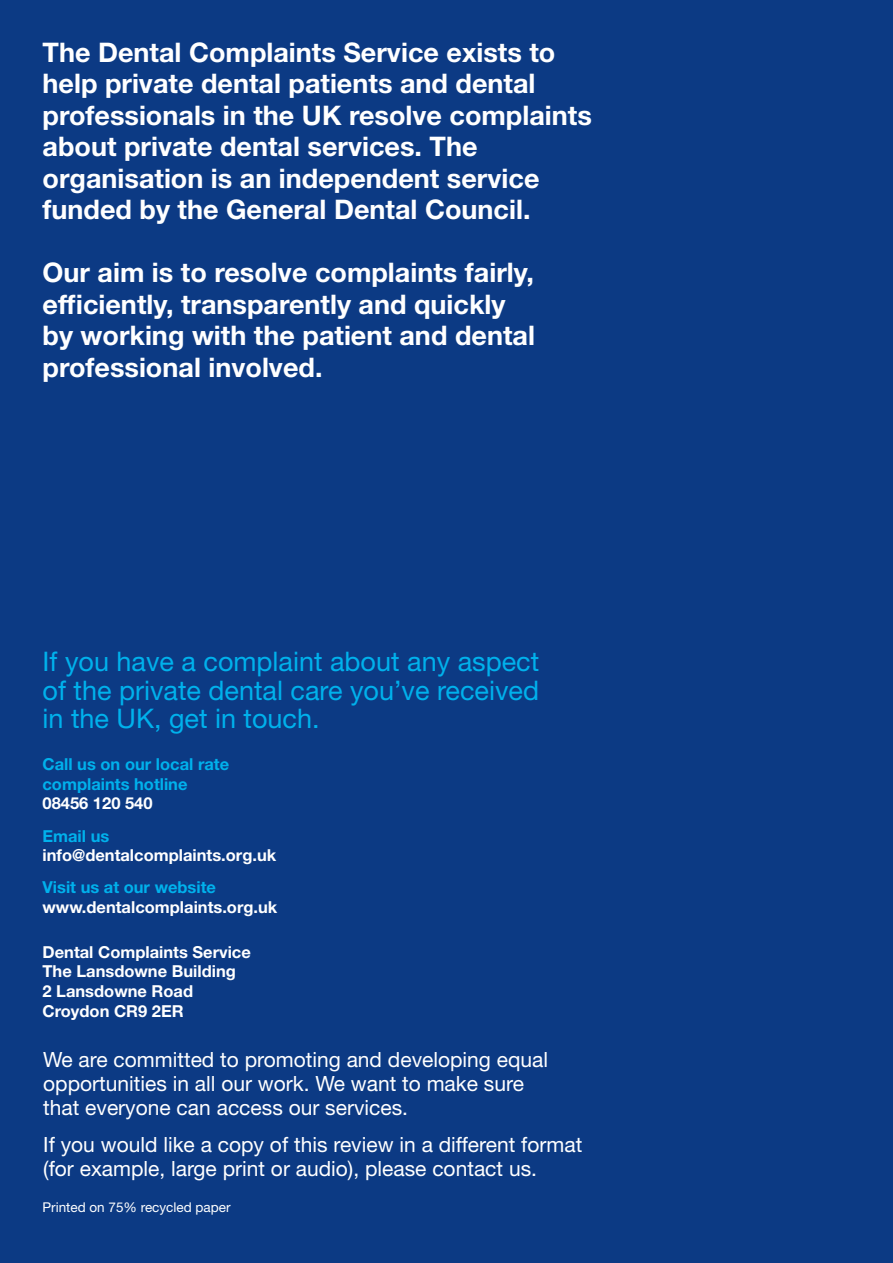
<style>
.page{position:relative;width:893px;height:1263px;background:#0c3a84}
.page>*{position:absolute;margin:0;border:0;box-sizing:border-box;transform-origin:0 0}
.t1{font:700 27px/31.5px "Helvetica Neue LT Std";color:#fff}
.t2{font:27px/28.5px "Helvetica Neue LT Std";color:#00b1ec;text-align:justify}
.t3{font:21px/24px "Helvetica Neue LT Std";color:#fff}
.t4{font:700 16.5px/19.5px "Helvetica Neue LT Std";color:#fff}
.t5{font:700 16.5px/19.5px "Helvetica Neue LT Std";color:#00b1ec}
.t6{font:13.5px "Helvetica Neue LT Std";color:#fff}
</style>
<div class="page">
<p class="t1" style="left:43px;top:36px;width:551px">The Dental Complaints Service exists to help private dental patients and dental professionals in the UK resolve complaints about private dental services. The organisation is an independent service funded by the General Dental Council.</p>
<p class="t1" style="left:43px;top:256px;width:494px">Our aim is to resolve complaints fairly, efficiently, transparently and quickly by working with the patient and dental professional involved.</p>
<p class="t2" style="left:43px;top:647px;width:498px">If you have a complaint about any aspect of the private dental care you’ve received in the UK, get in touch.</p>
<p class="t5" style="left:43px;top:754px;width:188px">Call us on our local rate complaints hotline</p>
<p class="t4" style="left:43px;top:793px;width:112px">08456 120 540</p>
<p class="t5" style="left:43px;top:826px;width:68px">Email us</p>
<p class="t4" style="left:43px;top:845px;width:235px">info@dentalcomplaints.org.uk</p>
<p class="t5" style="left:43px;top:877px;width:175px">Visit us at our website</p>
<p class="t4" style="left:43px;top:897px;width:236px">www.dentalcomplaints.org.uk</p>
<p class="t4" style="left:43px;top:942px;width:210px">Dental Complaints Service<br>The Lansdowne Building<br>2 Lansdowne Road<br>Croydon CR9 2ER</p>
<p class="t3" style="left:43px;top:1047px;width:506px">We are committed to promoting and developing equal opportunities in all our work. We want to make sure that everyone can access our services.</p>
<p class="t3" style="left:43px;top:1132px;width:541px">If you would like a copy of this review in a different format (for example, large print or audio), please contact us.</p>
<p class="t6" style="left:43px;top:1199px;width:190px">Printed on 75% recycled paper</p>
</div>
